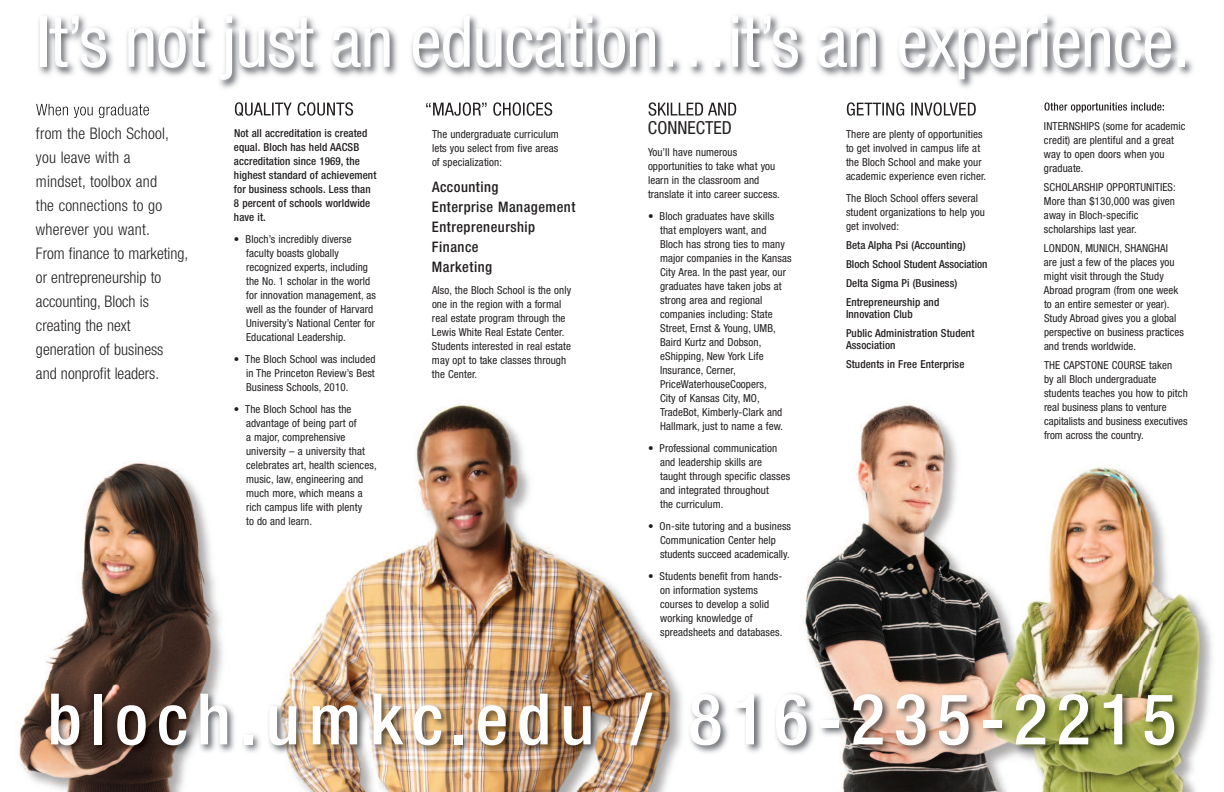
<style>
.page{position:relative;width:1224px;height:792px;background:#fff}
.page>*{position:absolute;margin:0;border:0;box-sizing:border-box;transform-origin:0 0}
.t1{font:condensed 71px "Helvetica Neue";letter-spacing:-.015em;color:#fff}
.t2{font:500 condensed 71px "Helvetica Neue";letter-spacing:.125em;color:#fff}
.t3{font:condensed 18px "Helvetica Neue";color:#231f20}
.t4{font:300 condensed 16px/24px "Helvetica Neue";color:#231f20}
.t5{font:500 condensed 14.5px/20px "Helvetica Neue";letter-spacing:.035em;color:#231f20}
.t6{font:condensed 11px/14px "Helvetica Neue";letter-spacing:.01em;color:#231f20}
.t7{font:500 condensed 11px/14px "Helvetica Neue";letter-spacing:.01em;color:#231f20}
</style>
<div class="page">
<img style="left:16px;top:401px;width:1196px;height:391px">
<img style="left:36px;top:15px;width:1157px;height:101px">
<img style="left:235px;top:102px;width:118px;height:14px">
<img style="left:433px;top:102px;width:38px;height:14px">
<svg style="left:473px;top:103px;width:8px;height:13px"></svg>
<img style="left:482px;top:102px;width:70px;height:14px">
<img style="left:649px;top:102px;width:87px;height:14px">
<img style="left:847px;top:102px;width:129px;height:14px">
<img style="left:36px;top:104px;width:106px;height:14px">
<svg style="left:426px;top:103px;width:5px;height:4px"></svg>
<img style="left:1044px;top:103px;width:78px;height:9px">
<img style="left:18px;top:681px;width:1194px;height:108px">
<h1 class="t1" style="left:36px;top:16px;width:1155px">It’s not just an education…it’s an experience.</h1>
<h2 class="t3" style="left:648px;top:121px;width:85px">CONNECTED</h2>
<p class="t6" style="left:648px;top:146px;width:133px">You’ll have numerous opportunities to take what you learn in the classroom and translate it into career success.</p>
<p class="t6" style="left:660px;top:210px;width:133px;text-indent:-12px">• Bloch graduates have skills that employers want, and<br>Bloch has strong ties to many major companies in the Kansas<br>City Area. In the past year, our graduates have taken jobs at strong area and regional companies including: State<br>Street, Ernst &amp; Young, UMB,<br>Baird Kurtz and Dobson, eShipping, New York Life<br>Insurance, Cerner,<br>PriceWaterhouseCoopers,<br>City of Kansas City, MO,<br>TradeBot, Kimberly-Clark and<br>Hallmark, just to name a few.</p>
<p class="t6" style="left:660px;top:442px;width:132px;text-indent:-12px">• Professional communication and leadership skills are taught through specific classes and integrated throughout<br>the curriculum.</p>
<p class="t6" style="left:660px;top:520px;width:132px;text-indent:-12px">• On-site tutoring and a business<br>Communication Center help students succeed academically.</p>
<p class="t6" style="left:660px;top:570px;width:124px;text-indent:-12px">• Students benefit from hands&shy;on information systems courses to develop a solid working knowledge of spreadsheets and databases.</p>
<p class="t4" style="left:36px;top:123px;width:154px">from the Bloch School, you leave with a<br>mindset, toolbox and<br>the connections to go wherever you want.<br>From finance to marketing, or entrepreneurship to accounting, Bloch is creating the next generation of business<br>and nonprofit leaders.</p>
<p class="t6" style="left:1044px;top:120px;width:143px">INTERNSHIPS (some for academic credit) are plentiful and a great way to open doors when you graduate.</p>
<p class="t7" style="left:234px;top:127px;width:144px">Not all accreditation is created equal. Bloch has held AACSB accreditation since 1969, the highest standard of achievement for business schools. Less than<br>8 percent of schools worldwide have it.</p>
<p class="t6" style="left:246px;top:233px;width:131px;text-indent:-12px">• Bloch’s incredibly diverse faculty boasts globally recognized experts, including the No. 1 scholar in the world for innovation management, as well as the founder of Harvard<br>University’s National Center for<br>Educational Leadership.</p>
<p class="t6" style="left:246px;top:353px;width:131px;text-align:justify;text-indent:-12px">• The Bloch School was included in The Princeton Review’s Best Business Schools, 2010.</p>
<p class="t6" style="left:246px;top:403px;width:132px;text-indent:-12px">• The Bloch School has the advantage of being part of<br>a major, comprehensive university – a university that celebrates art, health sciences, music, law, engineering and much more, which means a rich campus life with plenty<br>to do and learn.</p>
<p class="t6" style="left:846px;top:128px;width:142px">There are plenty of opportunities to get involved in campus life at the Bloch School and make your academic experience even richer.</p>
<p class="t6" style="left:846px;top:192px;width:141px">The Bloch School offers several student organizations to help you get involved:</p>
<p class="t7" style="left:846px;top:236px;width:143px;line-height:19px">Beta Alpha Psi (Accounting)<br>Bloch School Student Association<br>Delta Sigma Pi (Business)<br>Entrepreneurship and</p>
<p class="t7" style="left:846px;top:305px;width:130px;line-height:19px">Innovation Club<br>Public Administration Student</p>
<p class="t7" style="left:846px;top:336px;width:120px;line-height:19px">Association<br>Students in Free Enterprise</p>
<p class="t6" style="left:432px;top:128px;width:128px;text-align:justify">The undergraduate curriculum lets you select from five areas of specialization:</p>
<h3 class="t5" style="left:432px;top:179px;width:145px">Accounting<br>Enterprise Management<br>Entrepreneurship<br>Finance<br>Marketing</h3>
<p class="t6" style="left:432px;top:284px;width:141px">Also, the Bloch School is the only one in the region with a formal real estate program through the<br>Lewis White Real Estate Center.<br>Students interested in real estate may opt to take classes through the Center.</p>
<p class="t6" style="left:1044px;top:181px;width:133px">SCHOLARSHIP OPPORTUNITIES:<br>More than $130,000 was given away in Bloch-specific scholarships last year.</p>
<p class="t6" style="left:1044px;top:242px;width:142px">LONDON, MUNICH, SHANGHAI<br>are just a few of the places you might visit through the Study<br>Abroad program (from one week to an entire semester or year).<br>Study Abroad gives you a global perspective on business practices and trends worldwide.</p>
<p class="t6" style="left:1044px;top:359px;width:145px">THE CAPSTONE COURSE taken<br>by all Bloch undergraduate students teaches you how to pitch real business plans to venture capitalists and business executives from across the country.</p>
<h1 class="t2" style="left:47px;top:694px;width:1131px">bloch.umkc.edu / 816-235-2215</h1>
</div>
